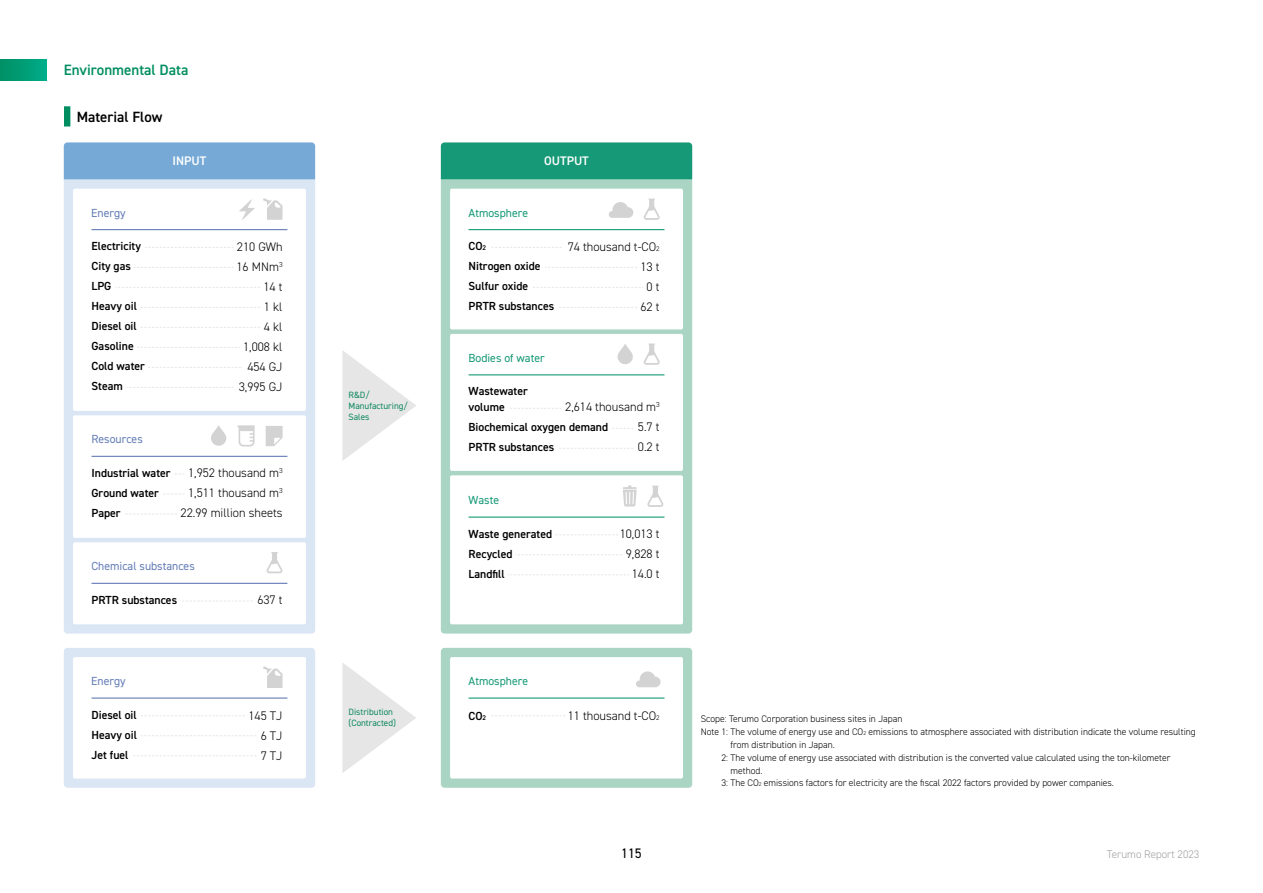
<style>
.page{position:relative;width:1263px;height:893px;background:#fff}
.page>*{position:absolute;margin:0;border:0;box-sizing:border-box;transform-origin:0 0}
.t1{font:600 15px "DIN2014";color:#008e61}
.t2{font:600 14.85px "DIN2014";color:#000}
.t3{font:13.8px "DIN2014";color:#000}
.t4{font:300 12.45px/20px "DIN2014";color:#000;text-align:right}
.t5{font:600 12.45px "DIN2014";color:#fff}
.t6{font:600 11.7px/20px "DIN2014";color:#000}
.t7{font:11.7px "DIN2014";color:#647db7}
.t8{font:11.7px "DIN2014";color:#169976}
.t9{font:300 10.95px "DIN2014";color:#9fa0a0}
.t10{font:300 9.6px "DIN2014";color:#000}
.t11{font:9.15px/10.9px "DIN2014";color:#0f895e}
.s1{font-size:6.9px}
.s2{font-size:5.55px}
</style>
<div class="page">
<div style="left:0;top:60px;width:47px;height:21px;background:linear-gradient(to right,#008f64,#00ad8a)"></div>
<div style="left:441px;top:648px;width:251px;height:140px;background:#aad4c3;border-radius:4px"></div>
<div style="left:64px;top:648px;width:251px;height:140px;background:#dbe6f5;border-radius:4px"></div>
<div style="left:73px;top:657px;width:233px;height:121px;background:#fff;border-radius:2px"></div>
<div style="left:450px;top:657px;width:233px;height:121px;background:#fff;border-radius:2px"></div>
<svg style="left:441px;top:179px;width:251px;height:455px;fill:#aad4c3"></svg>
<div style="left:64px;top:179px;width:251px;height:455px;background:#dbe6f5"></div>
<div style="left:73px;top:189px;width:233px;height:222px;background:#fff;border-radius:2px"></div>
<div style="left:73px;top:415px;width:233px;height:123px;background:#fff;border-radius:2px"></div>
<div style="left:450px;top:334px;width:233px;height:137px;background:#fff;border-radius:2px"></div>
<div style="left:73px;top:542px;width:233px;height:82px;background:#fff;border-radius:2px"></div>
<div style="left:450px;top:189px;width:233px;height:140px;background:#fff;border-radius:2px"></div>
<div style="left:450px;top:475px;width:233px;height:149px;background:#fff;border-radius:2px"></div>
<div style="left:64px;top:142px;width:251px;height:37px;background:#76a9d6"></div>
<div style="left:441px;top:142px;width:251px;height:37px;background:#169976"></div>
<svg style="left:342px;top:663px;width:74px;height:110px"></svg>
<svg style="left:342px;top:351px;width:74px;height:110px"></svg>
<hr style="left:92px;top:697px;width:195px;height:2px;background:#647db7">
<svg style="left:141px;top:715px;width:104px;height:1px"></svg>
<svg style="left:141px;top:735px;width:115px;height:1px"></svg>
<svg style="left:133px;top:755px;width:123px;height:1px"></svg>
<hr style="left:92px;top:229px;width:195px;height:1px;background:#647db7">
<svg style="left:145px;top:247px;width:89px;height:1px"></svg>
<svg style="left:134px;top:267px;width:100px;height:1px"></svg>
<svg style="left:115px;top:287px;width:145px;height:1px"></svg>
<svg style="left:141px;top:307px;width:119px;height:1px"></svg>
<svg style="left:141px;top:327px;width:119px;height:1px"></svg>
<svg style="left:137px;top:347px;width:103px;height:1px"></svg>
<hr style="left:92px;top:456px;width:195px;height:1px;background:#647db7">
<svg style="left:126px;top:514px;width:51px;height:1px"></svg>
<hr style="left:469px;top:374px;width:195px;height:1px;background:#169976">
<svg style="left:510px;top:408px;width:52px;height:1px"></svg>
<svg style="left:612px;top:428px;width:21px;height:1px"></svg>
<svg style="left:559px;top:448px;width:74px;height:1px"></svg>
<hr style="left:92px;top:583px;width:195px;height:1px;background:#647db7">
<svg style="left:182px;top:601px;width:70px;height:1px"></svg>
<hr style="left:469px;top:229px;width:195px;height:1px;background:#169976">
<svg style="left:491px;top:247px;width:71px;height:1px"></svg>
<svg style="left:545px;top:267px;width:92px;height:1px"></svg>
<svg style="left:533px;top:287px;width:111px;height:1px"></svg>
<svg style="left:559px;top:307px;width:78px;height:1px"></svg>
<hr style="left:469px;top:517px;width:195px;height:1px;background:#169976">
<svg style="left:556px;top:534px;width:62px;height:1px"></svg>
<svg style="left:515px;top:554px;width:107px;height:1px"></svg>
<svg style="left:508px;top:574px;width:121px;height:1px"></svg>
<hr style="left:469px;top:697px;width:195px;height:2px;background:#169976">
<svg style="left:491px;top:715px;width:74px;height:1px"></svg>
<svg style="left:623px;top:485px;width:14px;height:22px"></svg>
<svg style="left:617px;top:344px;width:16px;height:20px"></svg>
<svg style="left:211px;top:425px;width:16px;height:21px"></svg>
<svg style="left:239px;top:199px;width:16px;height:21px"></svg>
<svg style="left:647px;top:486px;width:16px;height:21px"></svg>
<svg style="left:266px;top:552px;width:17px;height:21px"></svg>
<svg style="left:644px;top:343px;width:16px;height:22px"></svg>
<svg style="left:643px;top:199px;width:17px;height:21px"></svg>
<svg style="left:263px;top:666px;width:20px;height:22px"></svg>
<svg style="left:263px;top:198px;width:19px;height:22px"></svg>
<svg style="left:237px;top:425px;width:18px;height:21px"></svg>
<svg style="left:266px;top:426px;width:17px;height:20px"></svg>
<svg style="left:609px;top:202px;width:24px;height:16px"></svg>
<svg style="left:636px;top:671px;width:24px;height:16px"></svg>
<svg style="left:148px;top:367px;width:93px;height:1px"></svg>
<svg style="left:127px;top:387px;width:107px;height:1px"></svg>
<div style="left:64px;top:106px;width:6px;height:20px;background:#008e61"></div>
<h1 class="t1" style="left:64px;top:60px;width:126px">Environmental Data</h1>
<h2 class="t2" style="left:77px;top:107px;width:87px">Material Flow</h2>
<p class="t5" style="left:173px;top:153px;width:35px">INPUT</p>
<p class="t5" style="left:544px;top:153px;width:46px">OUTPUT</p>
<p class="t7" style="left:91px;top:205px;width:36px">Energy</p>
<p class="t6" style="left:92px;top:236px;width:55px">Electricity<br>City gas<br>LPG<br>Heavy oil<br>Diesel oil<br>Gasoline<br>Cold water<br>Steam</p>
<p class="t4" style="left:237px;top:236px;width:48px">210 GWh<br>16 MNm<sup>3<br></sup>14 t<br>1 kl<br>4 kl<br>1,008 kl<br>454 GJ<br>3,995 GJ</p>
<p class="t6" style="left:469px;top:236px;width:87px">CO<span class="s1">2<br></span>Nitrogen oxide<br>Sulfur oxide<br>PRTR substances</p>
<p class="t4" style="left:568px;top:236px;width:93px">74 thousand t-CO<span class="s1">2<br></span>13 t<br>0 t<br>62 t</p>
<p class="t8" style="left:469px;top:205px;width:61px">Atmosphere</p>
<p class="t8" style="left:469px;top:351px;width:78px">Bodies of water</p>
<p class="t6" style="left:469px;top:383px;width:61px;line-height:15.8px">Wastewater volume</p>
<p class="t6" style="left:469px;top:416px;width:141px">Biochemical oxygen demand<br>PRTR substances</p>
<p class="t11" style="left:348px;top:389px;width:61px">R&amp;D/<br>Manufacturing/<br>Sales</p>
<p class="t4" style="left:638px;top:397px;width:23px;text-align:justify;text-indent:-73px">2,614 thousand m<sup>3<br></sup>5.7 t 0.2 t</p>
<p class="t7" style="left:92px;top:432px;width:53px">Resources</p>
<p class="t6" style="left:92px;top:462px;width:81px">Industrial water<br>Ground water<br>Paper</p>
<p class="t4" style="left:181px;top:463px;width:104px">1,952 thousand m<sup>3<br></sup>1,511 thousand m<sup>3<br></sup>22.99 million sheets</p>
<p class="t7" style="left:92px;top:559px;width:105px">Chemical substances</p>
<p class="t6" style="left:92px;top:589px;width:87px">PRTR substances</p>
<p class="t4" style="left:257px;top:590px;width:27px">637 t</p>
<p class="t7" style="left:91px;top:674px;width:36px">Energy</p>
<p class="t6" style="left:92px;top:705px;width:47px;text-align:justify">Diesel oil Heavy oil Jet fuel</p>
<p class="t4" style="left:261px;top:706px;width:23px;text-align:justify;text-indent:-12px">145 TJ 6 TJ 7 TJ</p>
<p class="t11" style="left:348px;top:707px;width:49px">Distribution (Contracted)</p>
<p class="t8" style="left:469px;top:493px;width:32px">Waste</p>
<p class="t6" style="left:469px;top:523px;width:85px">Waste generated<br>Recycled<br>Landfill</p>
<p class="t4" style="left:620px;top:524px;width:41px">10,013 t<br>9,828 t<br>14.0 t</p>
<p class="t8" style="left:469px;top:674px;width:61px">Atmosphere</p>
<p class="t6" style="left:469px;top:705px;width:19px">CO<span class="s1">2</span></p>
<p class="t4" style="left:568px;top:706px;width:93px">11 thousand t-CO<span class="s1">2</span></p>
<p class="t10" style="left:701px;top:713px;width:203px">Scope: Terumo Corporation business sites in Japan</p>
<p class="t10" style="left:701px;top:726px;width:497px">Note 1: The volume of energy use and CO<span class="s2">2</span> emissions to atmosphere associated with distribution indicate the volume resulting</p>
<p class="t10" style="left:730px;top:739px;width:106px">from distribution in Japan.</p>
<p class="t10" style="left:721px;top:752px;width:450px">2: The volume of energy use associated with distribution is the converted value calculated using the ton-kilometer</p>
<p class="t10" style="left:730px;top:764px;width:33px">method.</p>
<p class="t10" style="left:721px;top:777px;width:394px">3: The CO<span class="s2">2</span> emissions factors for electricity are the fiscal 2022 factors provided by power companies.</p>
<h3 class="t3" style="left:621px;top:844px;width:22px">115</h3>
<p class="t9" style="left:1107px;top:848px;width:94px">Terumo Report 2023</p>
</div>
